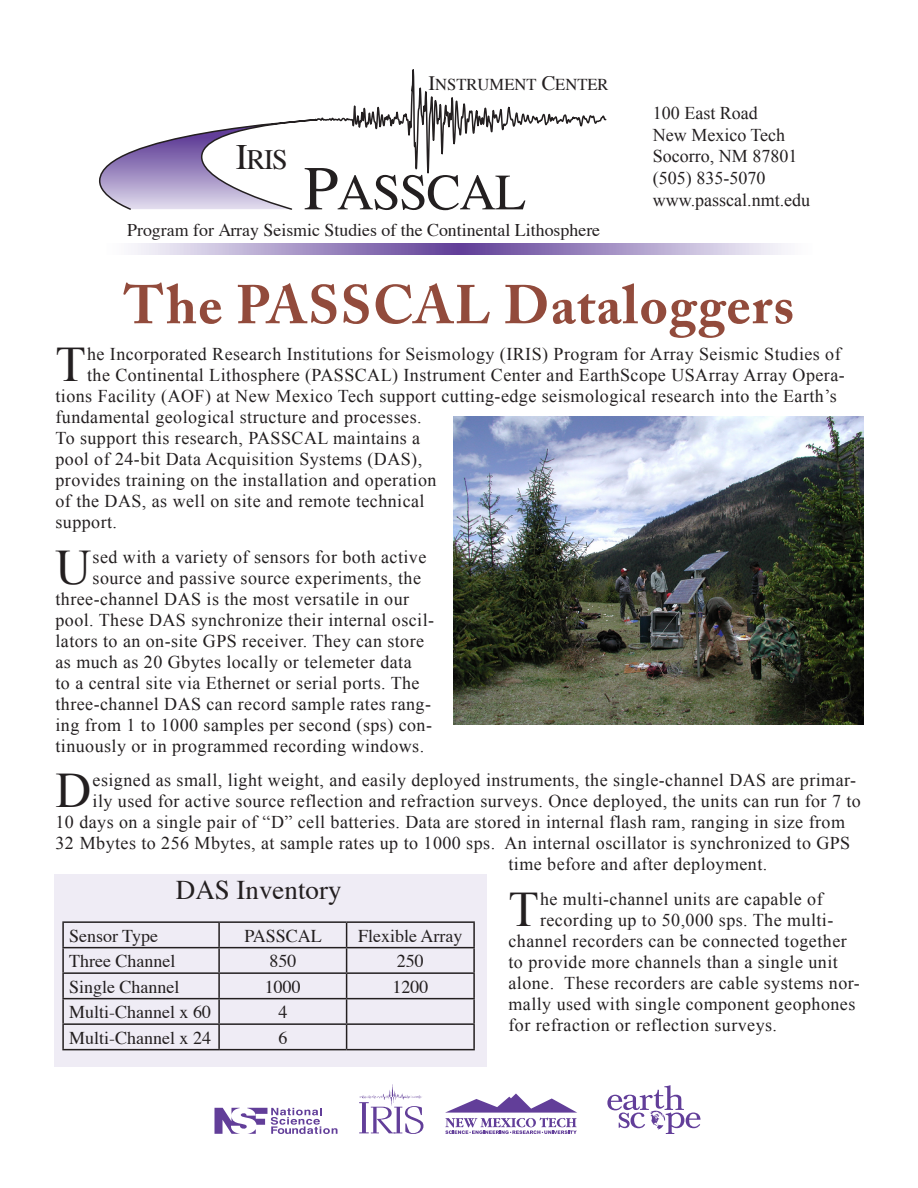
<style>
.page{position:relative;width:918px;height:1188px;background:#fff}
.page>*{position:absolute;margin:0;border:0;box-sizing:border-box;transform-origin:0 0}
.t1{font:700 54px "Adobe Caslon Pro";letter-spacing:.025em;color:#924b3c}
.t2{font:51px "Times";letter-spacing:-.025em;color:#231f20}
.Body{font:49.65px "Times New Roman";color:#231f20}
.t3{font:28.05px "Times";color:#231f20}
.t4{font:27px "Times";color:#231f20}
.Body-2{font:18px "Times New Roman";letter-spacing:.025em;color:#231f20}
.t5{font:18px "Times";color:#231f20}
.Address{font:18px "Times New Roman";color:#231f20}
.t6{font:17.85px "Times";color:#231f20}
.t7{font:16.65px "Times";color:#231f20}
.s1{font-size:20.4px}
.s2{font-size:35.7px}
.s3{font-size:62.55px}
</style>
<div class="page">
<div style="left:54px;top:874px;width:433px;height:192px;background:#efecf5"></div>
<hr style="left:62px;top:921px;width:157px;height:2px;background:#231f20">
<hr style="left:62px;top:923px;width:2px;height:24px;background:#231f20">
<hr style="left:219px;top:921px;width:128px;height:2px;background:#231f20">
<hr style="left:218px;top:923px;width:2px;height:24px;background:#231f20">
<hr style="left:347px;top:921px;width:128px;height:2px;background:#231f20">
<hr style="left:473px;top:923px;width:2px;height:24px;background:#231f20">
<hr style="left:62px;top:947px;width:157px;height:1px;background:#231f20">
<hr style="left:62px;top:948px;width:2px;height:24px;background:#231f20">
<hr style="left:219px;top:947px;width:128px;height:1px;background:#231f20">
<hr style="left:218px;top:948px;width:2px;height:24px;background:#231f20">
<hr style="left:347px;top:947px;width:128px;height:1px;background:#231f20">
<hr style="left:473px;top:948px;width:2px;height:24px;background:#231f20">
<hr style="left:62px;top:972px;width:157px;height:2px;background:#231f20">
<hr style="left:62px;top:974px;width:2px;height:24px;background:#231f20">
<hr style="left:219px;top:972px;width:128px;height:2px;background:#231f20">
<hr style="left:218px;top:974px;width:2px;height:24px;background:#231f20">
<hr style="left:347px;top:972px;width:128px;height:2px;background:#231f20">
<hr style="left:473px;top:974px;width:2px;height:24px;background:#231f20">
<hr style="left:62px;top:998px;width:157px;height:1px;background:#231f20">
<hr style="left:62px;top:999px;width:2px;height:24px;background:#231f20">
<hr style="left:219px;top:998px;width:128px;height:1px;background:#231f20">
<hr style="left:218px;top:999px;width:2px;height:24px;background:#231f20">
<hr style="left:347px;top:998px;width:128px;height:1px;background:#231f20">
<hr style="left:473px;top:999px;width:2px;height:24px;background:#231f20">
<hr style="left:62px;top:1023px;width:157px;height:2px;background:#231f20">
<hr style="left:62px;top:1025px;width:2px;height:24px;background:#231f20">
<hr style="left:219px;top:1023px;width:128px;height:2px;background:#231f20">
<hr style="left:218px;top:1025px;width:2px;height:24px;background:#231f20">
<hr style="left:347px;top:1023px;width:128px;height:2px;background:#231f20">
<svg style="left:346px;top:923px;width:1px;height:126px"></svg>
<hr style="left:473px;top:1025px;width:2px;height:24px;background:#231f20">
<hr style="left:62px;top:1049px;width:157px;height:1px;background:#231f20">
<hr style="left:219px;top:1049px;width:128px;height:1px;background:#231f20">
<hr style="left:347px;top:1049px;width:128px;height:1px;background:#231f20">
<img style="left:454px;top:417px;width:410px;height:308px">
<svg style="left:99px;top:119px;width:215px;height:91px"></svg>
<svg style="left:314px;top:69px;width:293px;height:105px"></svg>
<svg style="left:359px;top:1084px;width:64px;height:50px"></svg>
<svg style="left:214px;top:1108px;width:123px;height:26px"></svg>
<svg style="left:445px;top:1094px;width:132px;height:40px"></svg>
<svg style="left:607px;top:1085px;width:93px;height:49px"></svg>
<svg style="left:458px;top:244px;width:327px;height:11px;background:#aa98c8"></svg>
<svg style="left:134px;top:244px;width:324px;height:11px;background:#aa99c9"></svg>
<p class="t7" style="left:428px;top:69px;width:182px"><span class="s1">I</span>NSTRUMENT <span class="s1">C</span>ENTER</p>
<h3 class="t3" style="left:236px;top:133px;width:53px"><span class="s2">I</span>RIS</h3>
<h2 class="t2" style="left:304px;top:145px;width:224px"><span class="s3">P</span>ASSCAL</h2>
<p class="t6" style="left:127px;top:213px;width:474px">Program for Array Seismic Studies of the Continental Lithosphere</p>
<p class="Address" style="left:653px;top:103px;width:106px">100 East Road</p>
<p class="Address" style="left:653px;top:124px;width:134px">New Mexico Tech</p>
<p class="Address" style="left:653px;top:146px;width:146px">Socorro, NM 87801</p>
<p class="Address" style="left:653px;top:168px;width:114px">(505) 835-5070</p>
<p class="Address" style="left:653px;top:189px;width:159px">www.passcal.nmt.edu</p>
<p class="t1" style="left:124px;top:273px;width:672px">The PASSCAL Dataloggers</p>
<p class="Body" style="left:56px;top:336px;width:32px">T</p>
<p class="Body-2" style="left:87px;top:344px;width:755px">he Incorporated Research Institutions for Seismology (IRIS) Program for Array Seismic Studies of</p>
<p class="Body-2" style="left:87px;top:365px;width:759px">the Continental Lithosphere (PASSCAL) Instrument Center and EarthScope USArray Array Opera-</p>
<p class="Body-2" style="left:56px;top:386px;width:783px">tions Facility (AOF) at New Mexico Tech support cutting-edge seismological research into the Earth’s</p>
<p class="Body-2" style="left:56px;top:407px;width:368px">fundamental geological structure and processes.</p>
<p class="Body-2" style="left:56px;top:428px;width:366px">To support this research, PASSCAL maintains a</p>
<p class="Body-2" style="left:56px;top:449px;width:368px">pool of 24-bit Data Acquisition Systems (DAS),</p>
<p class="Body-2" style="left:56px;top:470px;width:383px">provides training on the installation and operation</p>
<p class="Body-2" style="left:56px;top:491px;width:371px">of the DAS, as well on site and remote technical</p>
<p class="Body-2" style="left:56px;top:512px;width:63px">support.</p>
<p class="Body" style="left:56px;top:538px;width:37px">U</p>
<p class="Body-2" style="left:93px;top:546px;width:335px">sed with a variety of sensors for both active</p>
<p class="Body-2" style="left:93px;top:567px;width:330px">source and passive source experiments, the</p>
<p class="Body-2" style="left:56px;top:588px;width:355px">three-channel DAS is the most versatile in our</p>
<p class="Body-2" style="left:56px;top:609px;width:380px">pool. These DAS synchronize their internal oscil-</p>
<p class="Body-2" style="left:56px;top:630px;width:370px">lators to an on-site GPS receiver. They can store</p>
<p class="Body-2" style="left:56px;top:651px;width:358px">as much as 20 Gbytes locally or telemeter data</p>
<p class="Body-2" style="left:56px;top:672px;width:366px">to a central site via Ethernet or serial ports. The</p>
<p class="Body-2" style="left:56px;top:693px;width:377px">three-channel DAS can record sample rates rang-</p>
<p class="Body-2" style="left:56px;top:714px;width:378px">ing from 1 to 1000 samples per second (sps) con-</p>
<p class="Body-2" style="left:56px;top:735px;width:370px">tinuously or in programmed recording windows.</p>
<p class="Body" style="left:56px;top:762px;width:37px">D</p>
<p class="Body-2" style="left:93px;top:770px;width:765px">esigned as small, light weight, and easily deployed instruments, the single-channel DAS are primar-</p>
<p class="Body-2" style="left:93px;top:791px;width:770px">ily used for active source reflection and refraction surveys. Once deployed, the units can run for 7 to</p>
<p class="Body-2" style="left:56px;top:812px;width:791px">10 days on a single pair of “D” cell batteries. Data are stored in internal flash ram, ranging in size from</p>
<p class="Body-2" style="left:56px;top:833px;width:796px">32 Mbytes to 256 Mbytes, at sample rates up to 1000 sps. An internal oscillator is synchronized to GPS</p>
<p class="Body-2" style="left:508px;top:854px;width:260px">time before and after deployment.</p>
<p class="Body" style="left:508px;top:880px;width:32px">T</p>
<p class="Body-2" style="left:540px;top:888px;width:284px">he multi-channel units are capable of</p>
<p class="t4" style="left:176px;top:864px;width:167px">DAS Inventory</p>
<p class="Body-2" style="left:540px;top:909px;width:295px">recording up to 50,000 sps. The multi-</p>
<p class="Body-2" style="left:508px;top:930px;width:340px">channel recorders can be connected together</p>
<p class="Body-2" style="left:508px;top:951px;width:331px">to provide more channels than a single unit</p>
<p class="Body-2" style="left:508px;top:972px;width:353px">alone. These recorders are cable systems nor-</p>
<p class="Body-2" style="left:508px;top:993px;width:348px">mally used with single component geophones</p>
<p class="Body-2" style="left:508px;top:1014px;width:270px">for refraction or reflection surveys.</p>
<p class="t5" style="left:69px;top:919px;width:90px">Sensor Type</p>
<p class="t5" style="left:244px;top:919px;width:79px">PASSCAL</p>
<p class="t5" style="left:358px;top:919px;width:106px">Flexible Array</p>
<p class="t5" style="left:69px;top:944px;width:108px">Three Channel</p>
<p class="t5" style="left:269px;top:944px;width:28px">850</p>
<p class="t5" style="left:397px;top:944px;width:28px">250</p>
<p class="t5" style="left:69px;top:970px;width:112px">Single Channel</p>
<p class="t5" style="left:265px;top:970px;width:37px">1000</p>
<p class="t5" style="left:392px;top:970px;width:37px">1200</p>
<p class="t5" style="left:69px;top:995px;width:144px">Multi-Channel x 60</p>
<p class="t5" style="left:278px;top:995px;width:10px">4</p>
<p class="t5" style="left:69px;top:1021px;width:144px">Multi-Channel x 24</p>
<p class="t5" style="left:278px;top:1021px;width:10px">6</p>
</div>
